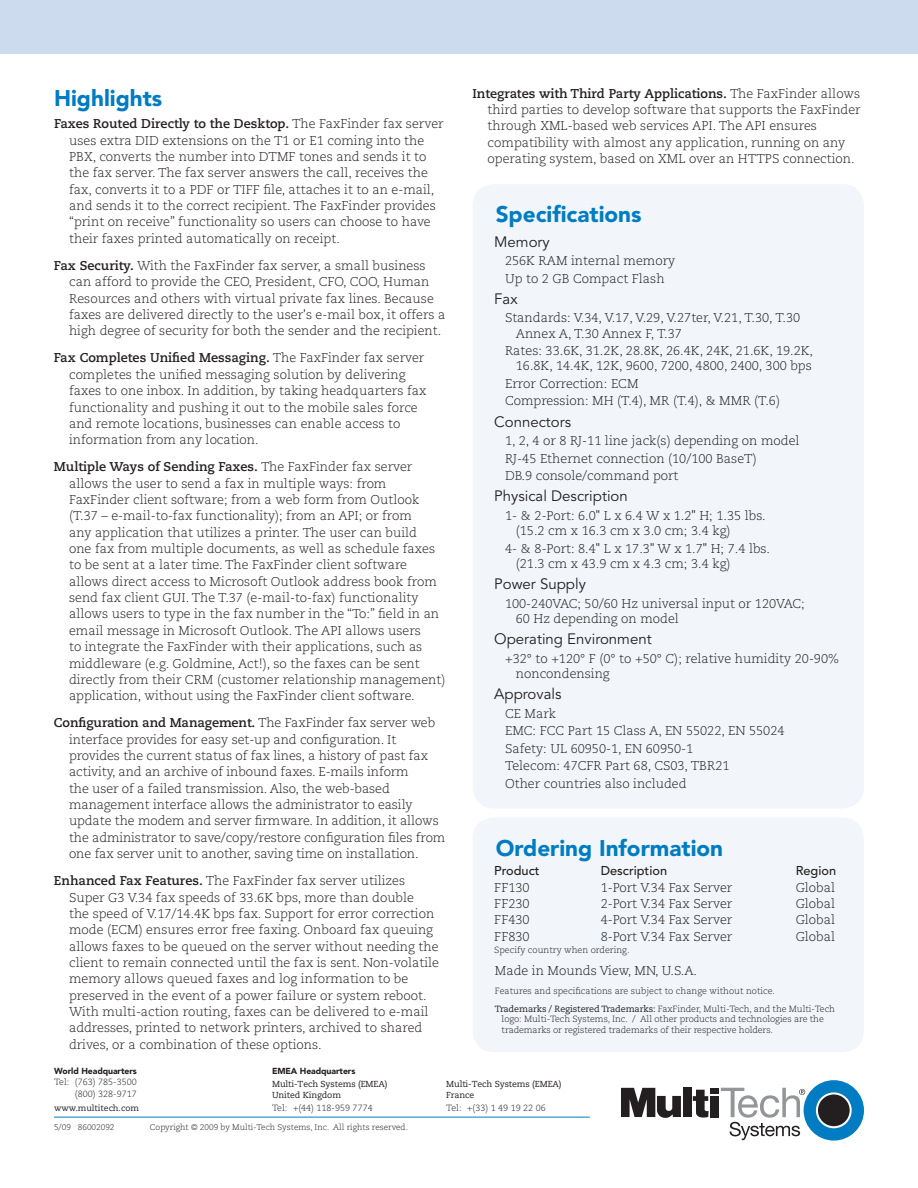
<style>
.page{position:relative;width:918px;height:1188px;background:#fff}
.page>*{position:absolute;margin:0;border:0;box-sizing:border-box;transform-origin:0 0}
.t1{font:900 22.5px "Avenir";color:#007cc2}
.t2{font:15px "Avenir";color:#231f20}
.t3{font:300 12.75px/16.4px "Caecilia";color:#231f20}
.t4{font:500 12.75px "Avenir";color:#231f20}
.t5{font:300 9px/11.2px "Caecilia";letter-spacing:-.01em;color:#231f20}
.t6{font:8.7px/10.5px "Caecilia";letter-spacing:-.01em;color:#231f20}
.t7{font:900 8.7px "Avenir";letter-spacing:-.01em;color:#231f20}
.t8{font:8.55px "Caecilia";color:#231f20}
.t9{font:300 8.25px "Caecilia";color:#231f20}
.s1{font-weight:700}
.s2{font-weight:400}
</style>
<div class="page">
<div style="left:0;top:0;width:918px;height:54px;background:#cddbef"></div>
<hr style="left:54px;top:1117px;width:536px;height:1px;background:#007cc2">
<div style="left:804px;top:1080px;width:60px;height:61px;background:#007cc2;border-radius:50%"></div>
<svg style="left:816px;top:1092px;width:36px;height:36px"></svg>
<div style="left:818px;top:1095px;width:32px;height:31px;background:#231f20;border-radius:50%"></div>
<div style="left:683px;top:1088px;width:9px;height:29px;background:#231f20"></div>
<div style="left:710px;top:1096px;width:9px;height:21px;background:#231f20"></div>
<div style="left:710px;top:1088px;width:9px;height:5px;background:#231f20"></div>
<svg style="left:621px;top:1088px;width:60px;height:30px"></svg>
<svg style="left:693px;top:1090px;width:16px;height:28px"></svg>
<svg style="left:721px;top:1088px;width:84px;height:52px"></svg>
<div style="left:472px;top:818px;width:392px;height:234px;background:#f2f6fb;border-radius:22px"></div>
<div style="left:472px;top:184px;width:392px;height:625px;background:#f2f6fb;border-radius:22px"></div>
<h1 class="t1" style="left:54px;top:84px;width:110px">Highlights</h1>
<p class="t3" style="left:69px;top:116px;width:376px;text-indent:-15px"><span class="s1">Faxes Routed Directly to the Desktop.</span> The FaxFinder fax server uses extra DID extensions on the T1 or E1 coming into the PBX, converts the number into DTMF tones and sends it to the fax server. The fax server answers the call, receives the fax, converts it to a PDF or TIFF file, attaches it to an e-mail, and sends it to the correct recipient. The FaxFinder provides “print on receive” functionality so users can choose to have their faxes printed automatically on receipt.</p>
<p class="t3" style="left:69px;top:258px;width:378px;text-indent:-15px"><span class="s1">Fax Security.</span> With the FaxFinder fax server, a small business can afford to provide the CEO, President, CFO, COO, Human Resources and others with virtual private fax lines. Because faxes are delivered directly to the user's e-mail box, it offers a high degree of security for both the sender and the recipient.</p>
<p class="t3" style="left:69px;top:350px;width:359px;text-indent:-15px"><span class="s1">Fax Completes Unified Messaging.</span> The FaxFinder fax server completes the unified messaging solution by delivering faxes to one inbox. In addition, by taking headquarters fax functionality and pushing it out to the mobile sales force and remote locations, businesses can enable access to information from any location.</p>
<p class="t3" style="left:69px;top:459px;width:378px;text-indent:-15px"><span class="s1">Multiple Ways of Sending Faxes.</span> The FaxFinder fax server allows the user to send a fax in multiple ways: from FaxFinder client software; from a web form from Outlook (T.37 – e-mail-to-fax functionality); from an API; or from<br>any application that utilizes a printer. The user can build<br>one fax from multiple documents, as well as schedule faxes to be sent at a later time. The FaxFinder client software allows direct access to Microsoft Outlook address book from send fax client GUI. The T.37 (e-mail-to-fax) functionality allows users to type in the fax number in the “To:” field in an email message in Microsoft Outlook. The API allows users<br>to integrate the FaxFinder with their applications, such as middleware (e.g. Goldmine, Act!), so the faxes can be sent directly from their CRM (customer relationship management) application, without using the FaxFinder client software.</p>
<p class="t3" style="left:69px;top:715px;width:378px;text-indent:-15px"><span class="s1">Configuration and Management.</span> The FaxFinder fax server web interface provides for easy set-up and configuration. It provides the current status of fax lines, a history of past fax activity, and an archive of inbound faxes. E-mails inform<br>the user of a failed transmission. Also, the web-based management interface allows the administrator to easily update the modem and server firmware. In addition, it allows the administrator to save/copy/restore configuration files from one fax server unit to another, saving time on installation.</p>
<p class="t3" style="left:69px;top:873px;width:371px;text-indent:-15px"><span class="s1">Enhanced Fax Features.</span> The FaxFinder fax server utilizes Super G3 V.34 fax speeds of 33.6K bps, more than double<br>the speed of V.17/14.4K bps fax. Support for error correction mode (ECM) ensures error free faxing. Onboard fax queuing allows faxes to be queued on the server without needing the client to remain connected until the fax is sent. Non-volatile memory allows queued faxes and log information to be preserved in the event of a power failure or system reboot.<br>With multi-action routing, faxes can be delivered to e-mail addresses, printed to network printers, archived to shared drives, or a combination of these options.</p>
<p class="t3" style="left:488px;top:85px;width:375px;text-indent:-15px"><span class="s1">Integrates with Third Party Applications.</span> The FaxFinder allows third parties to develop software that supports the FaxFinder through XML-based web services API. The API ensures compatibility with almost any application, running on any operating system, based on XML over an HTTPS connection.</p>
<h1 class="t1" style="left:496px;top:201px;width:147px">Specifications</h1>
<p class="t2" style="left:494px;top:233px;width:57px">Memory</p>
<p class="t3" style="left:505px;top:252px;width:172px;line-height:17.4px">256K RAM internal memory<br>Up to 2 GB Compact Flash</p>
<p class="t2" style="left:494px;top:290px;width:25px">Fax</p>
<p class="t3" style="left:516px;top:311px;width:286px;line-height:15.3px;text-indent:-11px">Standards: V.34, V.17, V.29, V.27ter, V.21, T.30, T.30<br>Annex A, T.30 Annex F, T.37</p>
<p class="t3" style="left:505px;top:343px;width:310px;line-height:15.3px;text-align:right">Rates: 33.6K, 31.2K, 28.8K, 26.4K, 24K, 21.6K, 19.2K,<br>16.8K, 14.4K, 12K, 9600, 7200, 4800, 2400, 300 bps</p>
<p class="t3" style="left:505px;top:375px;width:276px;line-height:17.4px">Error Correction: ECM<br>Compression: MH (T.4), MR (T.4), &amp; MMR (T.6)</p>
<p class="t2" style="left:494px;top:413px;width:78px">Connectors</p>
<p class="t3" style="left:505px;top:432px;width:296px;line-height:17.4px">1, 2, 4 or 8 RJ-11 line jack(s) depending on model<br>RJ-45 Ethernet connection (10/100 BaseT)<br>DB.9 console/command port</p>
<p class="t2" style="left:494px;top:488px;width:135px">Physical Description</p>
<p class="t3" style="left:516px;top:508px;width:251px;line-height:15.3px;text-indent:-11px">1- &amp; 2-Port: 6.0" L x 6.4 W x 1.2" H; 1.35 lbs. (15.2 cm x 16.3 cm x 3.0 cm; 3.4 kg)</p>
<p class="t3" style="left:516px;top:541px;width:256px;line-height:15.3px;text-indent:-11px">4- &amp; 8-Port: 8.4" L x 17.3" W x 1.7" H; 7.4 lbs. (21.3 cm x 43.9 cm x 4.3 cm; 3.4 kg)</p>
<p class="t2" style="left:494px;top:575px;width:93px">Power Supply</p>
<p class="t3" style="left:516px;top:596px;width:290px;line-height:15.3px;text-indent:-11px">100-240VAC; 50/60 Hz universal input or 120VAC;<br>60 Hz depending on model</p>
<p class="t2" style="left:494px;top:630px;width:159px">Operating Environment</p>
<p class="t3" style="left:516px;top:651px;width:325px;line-height:15.3px;text-indent:-11px">+32° to +120° F (0° to +50° C); relative humidity 20-90% noncondensing</p>
<p class="t2" style="left:494px;top:686px;width:69px">Approvals</p>
<p class="t3" style="left:505px;top:705px;width:281px;line-height:17.4px">CE Mark<br>EMC: FCC Part 15 Class A, EN 55022, EN 55024<br>Safety: UL 60950-1, EN 60950-1<br>Telecom: 47CFR Part 68, CS03, TBR21<br>Other countries also included</p>
<h1 class="t1" style="left:496px;top:834px;width:229px">Ordering Information</h1>
<p class="t4" style="left:494px;top:863px;width:47px">Product</p>
<p class="t4" style="left:601px;top:863px;width:68px">Description</p>
<p class="t4" style="left:796px;top:863px;width:42px">Region</p>
<p class="t3" style="left:494px;top:879px;width:37px">FF130</p>
<p class="t3" style="left:601px;top:879px;width:133px">1-Port V.34 Fax Server</p>
<p class="t3" style="left:796px;top:879px;width:41px">Global</p>
<p class="t3" style="left:494px;top:896px;width:37px">FF230</p>
<p class="t3" style="left:601px;top:896px;width:133px">2-Port V.34 Fax Server</p>
<p class="t3" style="left:796px;top:896px;width:41px">Global</p>
<p class="t3" style="left:494px;top:912px;width:37px">FF430</p>
<p class="t3" style="left:601px;top:912px;width:133px">4-Port V.34 Fax Server</p>
<p class="t3" style="left:796px;top:912px;width:41px">Global</p>
<p class="t3" style="left:494px;top:928px;width:37px">FF830</p>
<p class="t3" style="left:601px;top:928px;width:133px">8-Port V.34 Fax Server</p>
<p class="t3" style="left:796px;top:928px;width:41px">Global</p>
<p class="t5" style="left:494px;top:945px;width:137px">Specify country when ordering.</p>
<p class="t3" style="left:495px;top:962px;width:204px">Made in Mounds View, MN, U.S.A.</p>
<p class="t5" style="left:495px;top:982px;width:342px;line-height:18px">Features and specifications are subject to change without notice.<br><span class="s2">Trademarks / Registered Trademarks:</span> FaxFinder, Multi-Tech, and the Multi-Tech</p>
<p class="t5" style="left:502px;top:1014px;width:324px;line-height:10.5px">logo: Multi-Tech Systems, Inc. / All other products and technologies are the trademarks or registered trademarks of their respective holders.</p>
<p class="t7" style="left:54px;top:1066px;width:84px">World Headquarters</p>
<p class="t5" style="left:54px;top:1077px;width:84px;text-align:right">Tel: (763) 785-3500 (800) 328-9717</p>
<p class="t8" style="left:54px;top:1103px;width:87px">www.multitech.com</p>
<p class="t7" style="left:272px;top:1066px;width:85px">EMEA Headquarters</p>
<p class="t6" style="left:272px;top:1079px;width:117px">Multi-Tech Systems (EMEA)<br>United Kingdom</p>
<p class="t5" style="left:272px;top:1102px;width:102px">Tel: +(44) 118-959 7774</p>
<p class="t9" style="left:54px;top:1122px;width:62px">5/09 86002092</p>
<p class="t9" style="left:150px;top:1122px;width:259px">Copyright © 2009 by Multi-Tech Systems, Inc. All rights reserved.</p>
<p class="t6" style="left:446px;top:1079px;width:117px">Multi-Tech Systems (EMEA)<br>France</p>
<p class="t5" style="left:446px;top:1102px;width:101px">Tel: +(33) 1 49 19 22 06</p>
</div>
